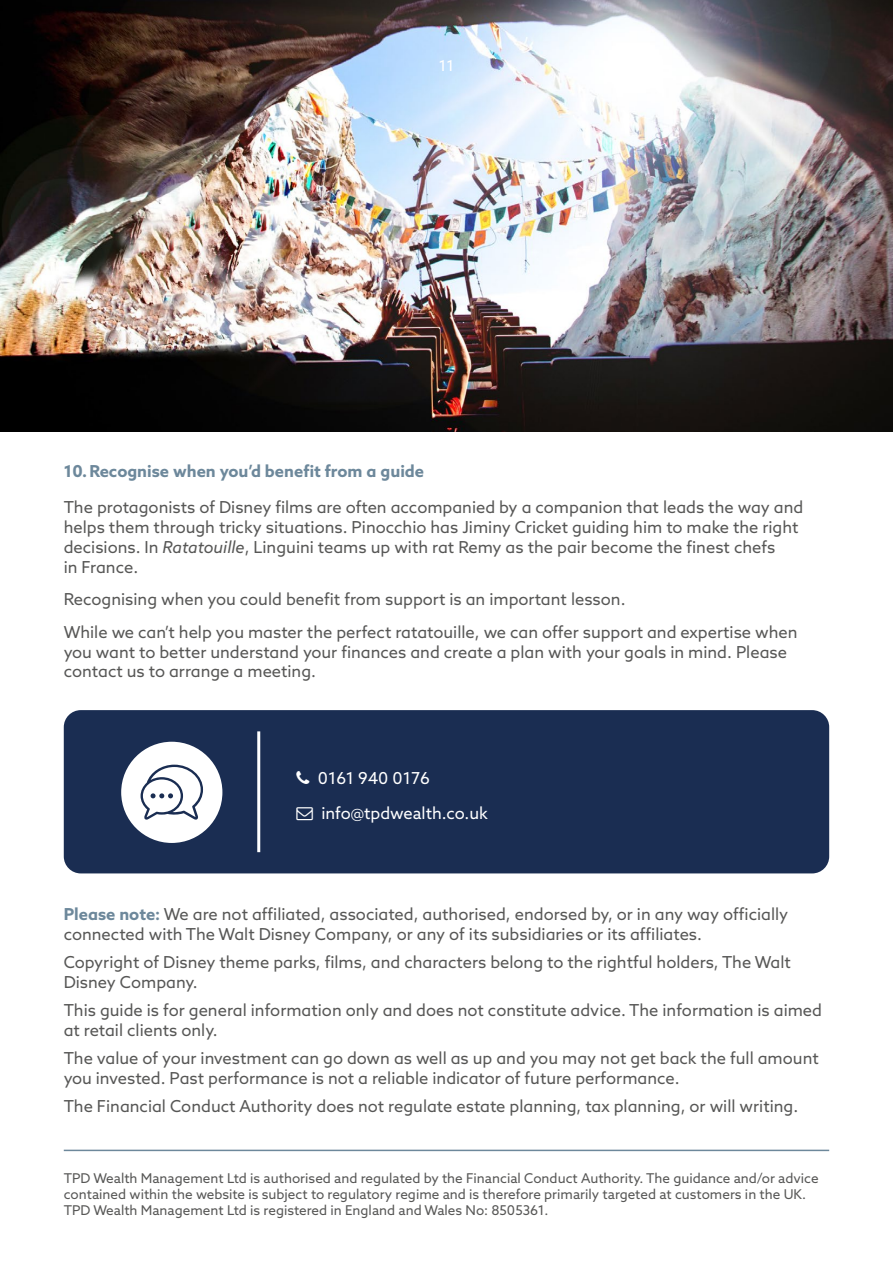
<style>
.page{position:relative;width:893px;height:1263px;background:#fff}
.page>*{position:absolute;margin:0;border:0;box-sizing:border-box;transform-origin:0 0}
.t1{font:16.5px/19.8px "Azo Sans";color:#575756}
.t2{font:700 16.5px "Azo Sans";color:#6d889b}
.t3{font:16.5px "Azo Sans";color:#fff}
.t4{font:15px "Azo Sans";color:#fff}
.t5{font:13.5px/16.2px "Azo Sans";color:#575756}
.s1{font-style:italic}
.s2{font-weight:700;color:#6d889b}
</style>
<div class="page">
<img style="left:0;top:0;width:893px;height:432px">
<div style="left:64px;top:710px;width:765px;height:163px;background:#1a2d52;border-radius:17px"></div>
<hr style="left:257px;top:731px;width:3px;height:121px;background:#fff">
<div style="left:121px;top:742px;width:101px;height:101px;background:#fff;border-radius:50%"></div>
<svg style="left:141px;top:765px;width:62px;height:55px"></svg>
<hr style="left:64px;top:1150px;width:765px;height:1px;background:#6d889b">
<p class="t4" style="left:439px;top:56px;width:17px">11</p>
<p class="t2" style="left:64px;top:460px;width:362px">10.Recognise when you’d benefit from a guide</p>
<p class="t1" style="left:64px;top:497px;width:741px">The protagonists of Disney films are often accompanied by a companion that leads the way and helps them through tricky situations. Pinocchio has Jiminy Cricket guiding him to make the right decisions. In <span class="s1">Ratatouille</span>, Linguini teams up with rat Remy as the pair become the finest chefs<br>in France.</p>
<p class="t1" style="left:64px;top:583px;width:735px;line-height:32.5px">Recognising when you could benefit from support is an important lesson.<br>While we can’t help you master the perfect ratatouille, we can offer support and expertise when</p>
<p class="t1" style="left:64px;top:642px;width:725px">you want to better understand your finances and create a plan with your goals in mind. Please contact us to arrange a meeting.</p>
<p class="t3" style="left:318px;top:767px;width:114px">0161 940 0176</p>
<p class="t3" style="left:321px;top:802px;width:168px">info@tpdwealth.co.uk</p>
<p class="t1" style="left:64px;top:904px;width:726px"><span class="s2">Please note:</span> We are not affiliated, associated, authorised, endorsed by, or in any way officially connected with The Walt Disney Company, or any of its subsidiaries or its affiliates.</p>
<p class="t1" style="left:64px;top:952px;width:729px">Copyright of Disney theme parks, films, and characters belong to the rightful holders, The Walt<br>Disney Company.</p>
<p class="t1" style="left:64px;top:1000px;width:760px">This guide is for general information only and does not constitute advice. The information is aimed at retail clients only.</p>
<p class="t1" style="left:64px;top:1048px;width:757px">The value of your investment can go down as well as up and you may not get back the full amount you invested. Past performance is not a reliable indicator of future performance.</p>
<p class="t1" style="left:64px;top:1096px;width:736px">The Financial Conduct Authority does not regulate estate planning, tax planning, or will writing.</p>
<p class="t5" style="left:64px;top:1170px;width:756px">TPD Wealth Management Ltd is authorised and regulated by the Financial Conduct Authority. The guidance and/or advice contained within the website is subject to regulatory regime and is therefore primarily targeted at customers in the UK.<br>TPD Wealth Management Ltd is registered in England and Wales No: 8505361.</p>
</div>
